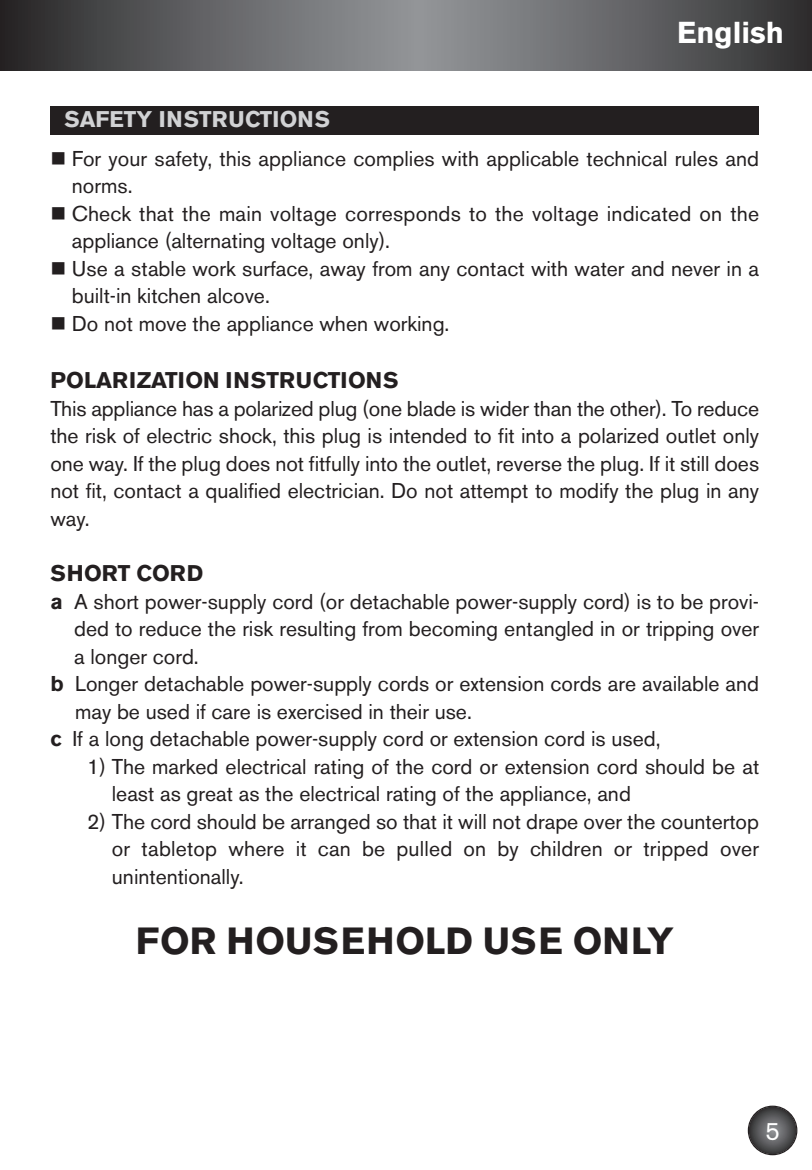
<style>
.page{position:relative;width:812px;height:1170px;background:#fff}
.page>*{position:absolute;margin:0;border:0;box-sizing:border-box;transform-origin:0 0}
.t1{font:700 37.5px "Akzidenz Grotesk BE";letter-spacing:.02em;color:#231f20}
.t2{font:700 30px "Akzidenz Grotesk BE";color:#fff}
.t3{font:25px "Akzidenz Grotesk BE";color:#fff}
.t4{font:700 22.5px "Akzidenz Grotesk BE";color:#231f20}
.t5{font:700 22.5px "Akzidenz Grotesk BE";color:#d1d2d4}
.t6{font:21.25px/27.5px "Akzidenz Grotesk BE";color:#231f20}
.s1{font-weight:700}
</style>
<div class="page">
<svg style="left:749px;top:1106px;width:47px;height:47px;background:#565759"></svg>
<div style="left:748px;top:1105px;width:49px;height:49px;border:2px solid #231f20;border-radius:50%"></div>
<svg style="left:0;top:0;width:812px;height:71px;background:#626265"></svg>
<div style="left:50px;top:106px;width:709px;height:28px;background:#231f20"></div>
<p class="t5" style="left:64px;top:111px;width:267px">SAFETY INSTRUCTIONS</p>
<h2 class="t2" style="left:677px;top:22px;width:108px">English</h2>
<p class="t6" style="left:72px;top:147px;width:689px">For your safety, this appliance complies with applicable technical rules and norms.<br>Check that the main voltage corresponds to the voltage indicated on the appliance (alternating voltage only).<br>Use a stable work surface, away from any contact with water and never in a built-in kitchen alcove.<br>Do not move the appliance when working.</p>
<p class="t4" style="left:50px;top:372px;width:350px">POLARIZATION INSTRUCTIONS</p>
<p class="t6" style="left:50px;top:397px;width:710px;text-align:justify">This appliance has a polarized plug (one blade is wider than the other). To reduce the risk of electric shock, this plug is intended to fit into a polarized outlet only one way. If the plug does not fitfully into the outlet, reverse the plug. If it still does not fit, contact a qualified electrician. Do not attempt to modify the plug in any way.</p>
<p class="t4" style="left:50px;top:565px;width:154px">SHORT CORD</p>
<p class="t6" style="left:50px;top:589px;width:710px"><span class="s1">a</span> A short power-supply cord (or detachable power-supply cord) is to be provi-</p>
<p class="t6" style="left:74px;top:617px;width:686px">ded to reduce the risk resulting from becoming entangled in or tripping over</p>
<p class="t6" style="left:74px;top:644px;width:126px">a longer cord.</p>
<p class="t6" style="left:50px;top:672px;width:710px"><span class="s1">b</span> Longer detachable power-supply cords or extension cords are available and</p>
<p class="t6" style="left:75px;top:699px;width:398px">may be used if care is exercised in their use.</p>
<p class="t6" style="left:50px;top:727px;width:612px"><span class="s1">c</span> If a long detachable power-supply cord or extension cord is used,</p>
<p class="t6" style="left:112px;top:754px;width:649px;text-indent:-25px">1) The marked electrical rating of the cord or extension cord should be at least as great as the electrical rating of the appliance, and</p>
<p class="t6" style="left:112px;top:809px;width:649px;text-align:justify;text-indent:-25px">2) The cord should be arranged so that it will not drape over the countertop or tabletop where it can be pulled on by children or tripped over unintentionally.</p>
<h1 class="t1" style="left:136px;top:927px;width:539px">FOR HOUSEHOLD USE ONLY</h1>
<p class="t3" style="left:765px;top:1121px;width:16px">5</p>
</div>
